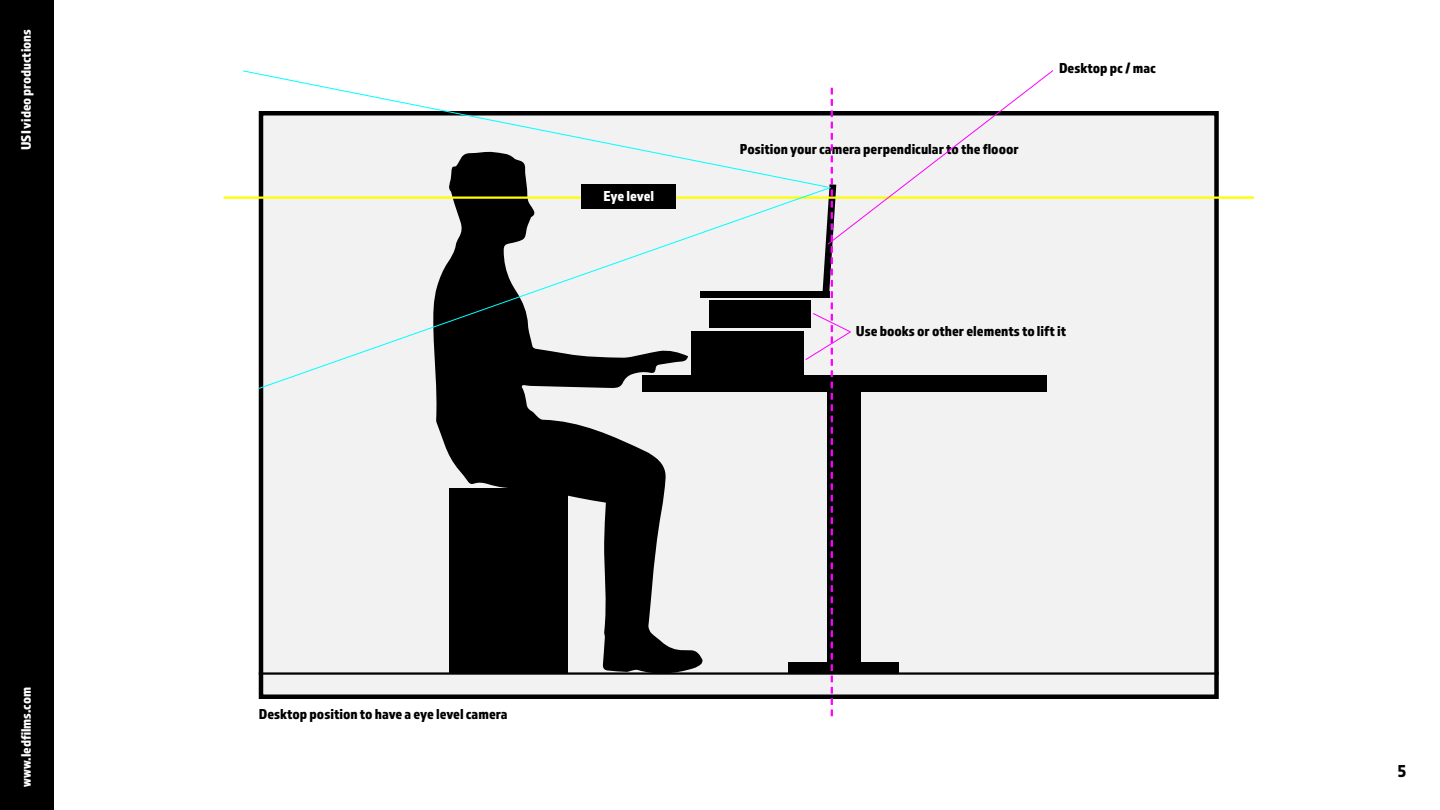
<style>
.page{position:relative;width:1440px;height:810px;background:#fff}
.page>*{position:absolute;margin:0;border:0;box-sizing:border-box;transform-origin:0 0}
.t1{font:18px "Almaq Refined";color:#040503}
.t2{font:15px "Almaq Refined";color:#000}
.t3{font:15px "Almaq Refined";letter-spacing:-.005em;color:#fff}
.t4{font:14.25px "Almaq Refined";color:#fff}
</style>
<div class="page">
<div style="left:261px;top:113px;width:956px;height:584px;background:#f2f2f2"></div>
<hr style="left:259px;top:672px;width:960px;height:3px;background:#000">
<svg style="left:433px;top:389px;width:270px;height:286px"></svg>
<div style="left:449px;top:488px;width:119px;height:186px;background:#000"></div>
<div style="left:642px;top:375px;width:404px;height:16px;background:#000"></div>
<div style="left:789px;top:662px;width:110px;height:12px;background:#000"></div>
<hr style="left:224px;top:196px;width:1030px;height:3px;background:#ff0">
<svg style="left:243px;top:70px;width:562px;height:117px"></svg>
<svg style="left:258px;top:187px;width:547px;height:202px"></svg>
<svg style="left:805px;top:70px;width:249px;height:646px"></svg>
<div style="left:0;top:0;width:54px;height:810px;background:#000"></div>
<p class="t4" style="left:18px;top:150px;width:122px;rotate:-90deg">USI video productions</p>
<p class="t4" style="left:18px;top:787px;width:101px;rotate:-90deg">www.ledfilms.com</p>
<p class="t3" style="left:604px;top:187px;width:52px">Eye level</p>
<p class="t2" style="left:740px;top:140px;width:280px">Position your camera perpendicular to the flooor</p>
<p class="t2" style="left:1059px;top:59px;width:99px">Desktop pc / mac</p>
<p class="t2" style="left:856px;top:322px;width:212px">Use books or other elements to lift it</p>
<p class="t2" style="left:259px;top:705px;width:250px">Desktop position to have a eye level camera</p>
<p class="t1" style="left:1398px;top:760px;width:10px">5</p>
</div>
